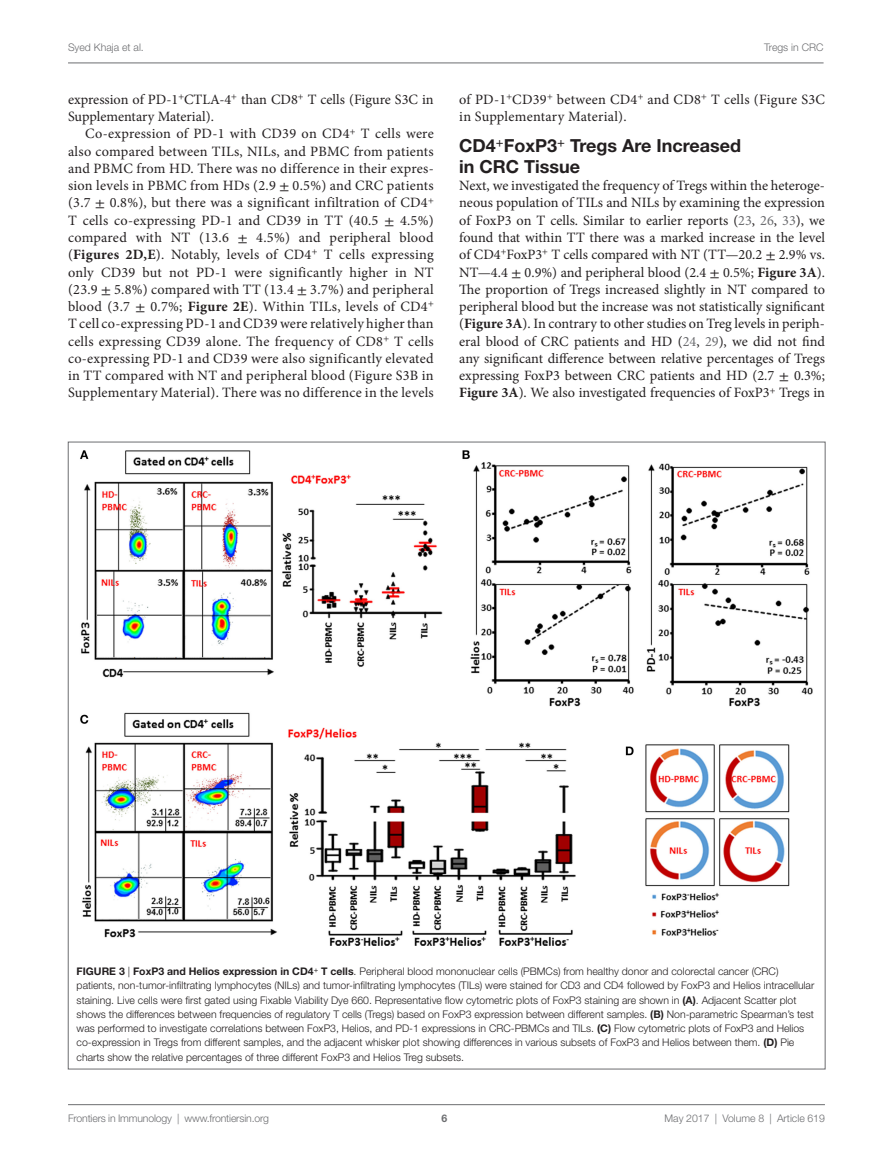
<style>
.page{position:relative;width:893px;height:1170px;background:#fff}
.page>*{position:absolute;margin:0;border:0;box-sizing:border-box;transform-origin:0 0}
.t1{font:700 18px/21px "Helvetica Neue LT Std";color:#231f20}
.t2{font:14.25px/17.2px "Minion Pro";letter-spacing:.005em;color:#231f20}
.t3{font:300 10.5px/14.2px "Helvetica Neue LT Std";color:#231f20}
.t4{font:300 10.5px "Helvetica Neue LT Std";letter-spacing:-.015em;color:#6c6d70}
.t5{font:700 10.5px "Helvetica Neue LT Std";color:#6c6d70}
.s1{font-family:"STIX General"}
.s2{font-weight:700}
.s3{color:#6c6d70}
</style>
<div class="page">
<img style="left:80px;top:450px;width:733px;height:494px">
<hr style="left:68px;top:63px;width:756px;height:1px;background:#6c6d70">
<hr style="left:68px;top:1104px;width:757px;height:1px;background:#6c6d70">
<p class="t4" style="left:68px;top:41px;width:77px">Syed Khaja et al.</p>
<p class="t4" style="left:764px;top:41px;width:61px">Tregs in CRC</p>
<p class="t2" style="left:68px;top:91px;width:367px">expression of PD-1<sup>+</sup>CTLA-4<sup>+</sup> than CD8<sup>+</sup> T cells (Figure S3C in<br>Supplementary Material).</p>
<p class="t2" style="left:68px;top:125px;width:367px;text-align:justify;text-indent:17px">Co-expression of PD-1 with CD39 on CD4<sup>+</sup> T cells were also compared between TILs, NILs, and PBMC from patients and PBMC from HD. There was no difference in their expres&shy;sion levels in PBMC from HDs (2.9 <span class="s1">±</span> 0.5%) and CRC patients (3.7 <span class="s1">±</span> 0.8%), but there was a significant infiltration of CD4<sup>+ </sup>T cells co-expressing PD-1 and CD39 in TT (40.5 <span class="s1">±</span> 4.5%) compared with NT (13.6 <span class="s1">±</span> 4.5%) and peripheral blood (<span class="s2">Figures 2D,E</span>). Notably, levels of CD4<sup>+</sup> T cells expressing only CD39 but not PD-1 were significantly higher in NT (23.9 <span class="s1">±</span> 5.8%) compared with TT (13.4 <span class="s1">±</span> 3.7%) and peripheral blood (3.7 <span class="s1">±</span> 0.7%; <span class="s2">Figure 2E</span>). Within TILs, levels of CD4<sup>+ </sup>T cell co-expressing PD-1 and CD39 were relatively higher than cells expressing CD39 alone. The frequency of CD8<sup>+</sup> T cells co-expressing PD-1 and CD39 were also significantly elevated in TT compared with NT and peripheral blood (Figure S3B in Supplementary Material). There was no difference in the levels</p>
<p class="t2" style="left:459px;top:91px;width:367px">of PD-1<sup>+</sup>CD39<sup>+</sup> between CD4<sup>+</sup> and CD8<sup>+</sup> T cells (Figure S3C in Supplementary Material).</p>
<p class="t1" style="left:459px;top:135px;width:283px">CD4<sup>+</sup>FoxP3<sup>+</sup> Tregs Are Increased in CRC</p>
<p class="t1" style="left:524px;top:156px;width:57px">Tissue</p>
<p class="t2" style="left:459px;top:177px;width:367px;text-align:justify">Next, we investigated the frequency of Tregs within the heteroge&shy;neous population of TILs and NILs by examining the expression of FoxP3 on T cells. Similar to earlier reports (<span class="s3">23</span>, <span class="s3">26</span>, <span class="s3">33</span>), we found that within TT there was a marked increase in the level of CD4<sup>+</sup>FoxP3<sup>+</sup> T cells compared with NT (TT—20.2 <span class="s1">±</span> 2.9% vs.<br>NT—4.4 <span class="s1">±</span> 0.9%) and peripheral blood (2.4 <span class="s1">±</span> 0.5%; <span class="s2">Figure 3A</span>).<br>The proportion of Tregs increased slightly in NT compared to peripheral blood but the increase was not statistically significant (<span class="s2">Figure 3A</span>). In contrary to other studies on Treg levels in periph&shy;eral blood of CRC patients and HD (<span class="s3">24</span>, <span class="s3">29</span>), we did not find any significant difference between relative percentages of Tregs expressing FoxP3 between CRC patients and HD (2.7 <span class="s1">±</span> 0.3%; <span class="s2">Figure 3A</span>). We also investigated frequencies of FoxP3<sup>+</sup> Tregs in</p>
<p class="t3" style="left:77px;top:963px;width:739px"><span class="s2">FIG URE 3</span> | <span class="s2">FoxP3 and Helios expression in CD4</span><sup>+</sup> <span class="s2">T cells</span>. Peripheral blood mononuclear cells (PBMCs) from healthy donor and colorectal cancer (CRC) patients, non-tumor-infiltrating lymphocytes (NILs) and tumor-infiltrating lymphocytes (TILs) were stained for CD3 and CD4 followed by FoxP3 and Helios intracellular staining. Live cells were first gated using Fixable Viability Dye 660. Representative flow cytometric plots of FoxP3 staining are shown in <span class="s2">(A)</span>. Adjacent Scatter plot shows the differences between frequencies of regulatory T cells (Tregs) based on FoxP3 expression between different samples. <span class="s2">(B)</span> Non-parametric Spearman’s test was performed to investigate correlations between FoxP3, Helios, and PD-1 expressions in CRC-PBMCs and TILs. <span class="s2">(C)</span> Flow cytometric plots of FoxP3 and Helios co-expression in Tregs from different samples, and the adjacent whisker plot showing differences in various subsets of FoxP3 and Helios between them. <span class="s2">(D)</span> Pie charts show the relative percentages of three different FoxP3 and Helios Treg subsets.</p>
<p class="t4" style="left:68px;top:1111px;width:203px">Frontiers in Immunology | www.frontiersin.org</p>
<p class="t4" style="left:665px;top:1111px;width:162px">May 2017 | Volume 8 | Article 619</p>
<p class="t5" style="left:441px;top:1111px;width:7px">6</p>
</div>
